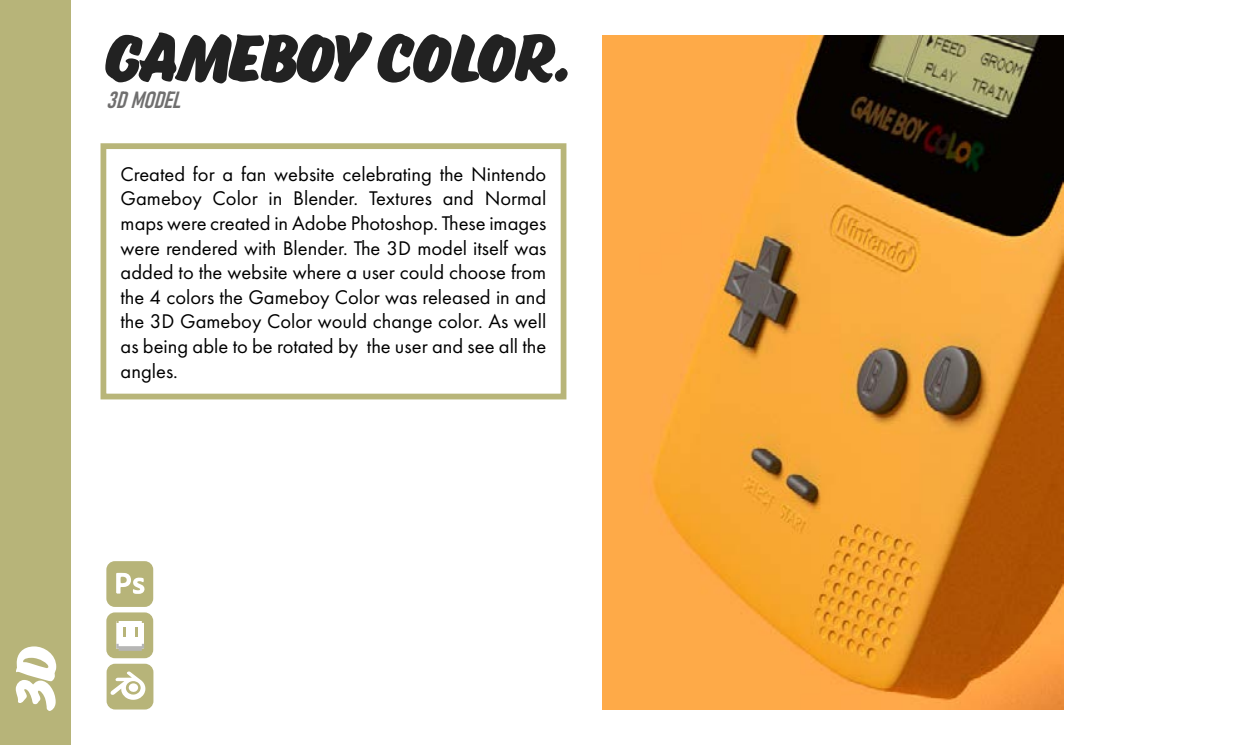
<style>
.page{position:relative;width:1241px;height:745px;background:#fff}
.page>*{position:absolute;margin:0;border:0;box-sizing:border-box;transform-origin:0 0}
.t1{font:60.38px "Eds Market Bold Slant";color:#222}
.t2{font:50.5px "Eds Market Bold Slant";color:#fff}
.t3{font:italic 23.12px "Bahnschrift";color:#706f6f}
.t4{font:20.5px/24.6px "Futura PT";color:#000;text-align:justify}
</style>
<div class="page">
<div style="left:0;top:0;width:71px;height:744px;background:#b7b479"></div>
<svg style="left:100px;top:143px;width:467px;height:257px"></svg>
<img style="left:602px;top:35px;width:461px;height:674px">
<div style="left:106px;top:560px;width:47px;height:46px;background:#b7b479;border-radius:8px"></div>
<svg style="left:116px;top:572px;width:29px;height:21px"></svg>
<div style="left:107px;top:663px;width:46px;height:46px;background:#b7b479;border-radius:8px"></div>
<svg style="left:110px;top:671px;width:35px;height:28px"></svg>
<div style="left:106px;top:612px;width:47px;height:45px;background:#b7b479;border-radius:8px"></div>
<svg style="left:116px;top:621px;width:29px;height:30px"></svg>
<h1 class="t1" style="left:107px;top:25px;width:462px">GAMEBOY COLOR.</h1>
<p class="t3" style="left:107px;top:82px;width:84px">3DMODEL</p>
<p class="t4" style="left:121px;top:161px;width:427px">Created for a fan website celebrating the Nintendo Gameboy Color in Blender. Textures and Normal maps were created in Adobe Photoshop. These images were rendered with Blender. The 3D model itself was added to the website where a user could choose from the 4 colors the Gameboy Color was released in and the 3D Gameboy Color would change color. As well as being able to be rotated by the user and see all the angles.</p>
<h2 class="t2" style="left:7px;top:709px;width:65px;rotate:-90deg">3D</h2>
</div>
